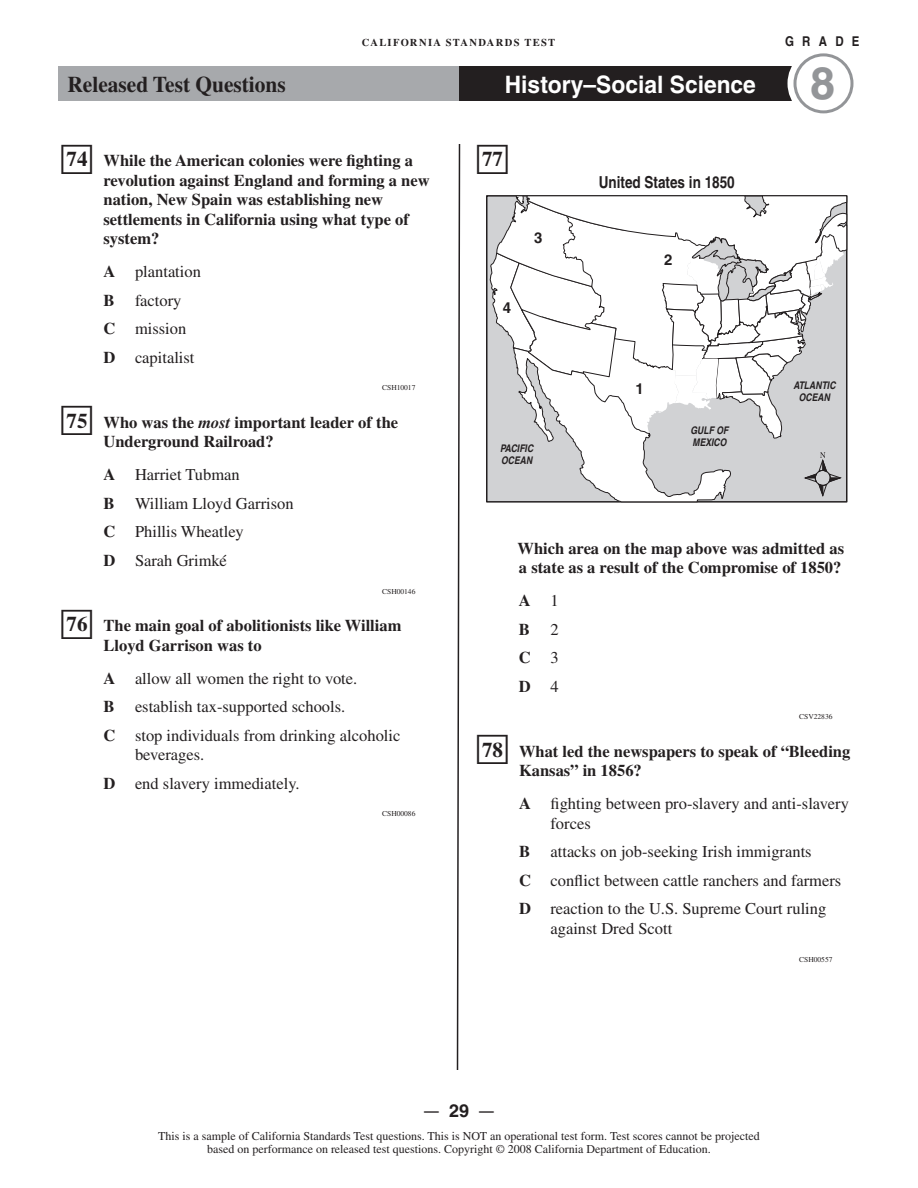
<style>
.page{position:relative;width:918px;height:1188px;background:#fff}
.page>*{position:absolute;margin:0;border:0;box-sizing:border-box;transform-origin:0 0}
.t1{font:700 24px "Helvetica";color:#fff;scale:.95 1}
.t2{font:700 22.5px "Times";color:#231f20;scale:.95 1}
.t3{font:700 21px "Times";color:#231f20}
.t4{font:condensed 18px "Helvetica";color:#231f20}
.t5{font:16.5px/28.5px "Times";color:#231f20}
.t6{font:700 16.5px/28.5px "Times";color:#231f20}
.t7{font:700 condensed 16.5px "Helvetica";color:#231f20}
.t8{font:700 15px "Helvetica";color:#231f20}
.t9{font:700 13.5px "Helvetica";letter-spacing:.715em;color:#231f20;scale:.85 1}
.t10{font:12px/13.5px "Times";color:#231f20;text-align:center}
.t11{font:italic 700 condensed 10.5px/12px "Helvetica";color:#231f20}
.t12{font:700 10.5px "Times";letter-spacing:.125em;color:#231f20}
.t13{font:7.5px "Times";color:#231f20}
.s1{font-size:45px;color:#939598}
.s2{font-size:21px}
.s3{font-weight:700}
.s4{font-style:italic}
.s5{font-weight:400}
.s6{font-weight:700;font-stretch:normal}
</style>
<div class="page">
<svg style="left:456px;top:144px;width:5px;height:926px"></svg>
<div style="left:58px;top:66px;width:401px;height:35px;background:#a7a9ac"></div>
<div style="left:459px;top:66px;width:396px;height:35px;background:#231f20"></div>
<svg style="left:789px;top:49px;width:69px;height:69px"></svg>
<div style="left:788px;top:47px;width:72px;height:72px;border:3px solid #fff;border-radius:50%"></div>
<div style="left:795px;top:55px;width:57px;height:57px;background:#fff;border-radius:50%"></div>
<div style="left:794px;top:53px;width:60px;height:60px;border:3px solid #939598;border-radius:50%"></div>
<svg style="left:489px;top:195px;width:359px;height:308px"></svg>
<p class="t12" style="left:362px;top:39px;width:195px">CALIFORNIA STANDARDS TEST</p>
<p class="t9" style="left:785px;top:37px;width:89px">GRADE</p>
<p class="t2" style="left:68px;top:76px;width:231px">Released Test Questions</p>
<p class="t1" style="left:505px;top:75px;width:349px">History–Social Science <span class="s1">8</span></p>
<p class="t6" style="left:67px;top:148px;width:348px"><span class="s2">74</span> While the American colonies were fighting a</p>
<p class="t6" style="left:104px;top:167px;width:328px">revolution against England and forming a new</p>
<p class="t6" style="left:104px;top:191px;width:307px;line-height:19.5px">nation, New Spain was establishing new settlements in California using what type of system?</p>
<p class="t5" style="left:104px;top:259px;width:99px"><span class="s3">A</span> plantation<br><span class="s3">B</span> factory<br><span class="s3">C</span> mission<br><span class="s3">D</span> capitalist</p>
<p class="t13" style="left:382px;top:385px;width:35px">CSH10017</p>
<p class="t6" style="left:67px;top:410px;width:333px"><span class="s2">75</span> Who was the <span class="s4">most</span> important leader of the</p>
<p class="t6" style="left:104px;top:429px;width:172px">Underground Railroad?</p>
<p class="t5" style="left:104px;top:462px;width:192px"><span class="s3">A</span> Harriet Tubman<br><span class="s3">B</span> William Lloyd Garrison<br><span class="s3">C</span> Phillis Wheatley<br><span class="s3">D</span> Sarah Grimké</p>
<p class="t13" style="left:382px;top:588px;width:35px">CSH00146</p>
<p class="t6" style="left:67px;top:613px;width:336px"><span class="s2">76</span> The main goal of abolitionists like William</p>
<p class="t6" style="left:104px;top:632px;width:160px">Lloyd Garrison was to</p>
<p class="t5" style="left:104px;top:665px;width:298px"><span class="s3">A</span> allow all women the right to vote.<br><span class="s3">B</span> establish tax-supported schools.<br><span class="s3">C</span> stop individuals from drinking alcoholic</p>
<p class="t5" style="left:104px;top:742px;width:198px;text-indent:32px">beverages.<br><span class="s3">D</span> end slavery immediately.</p>
<p class="t13" style="left:382px;top:811px;width:35px">CSH00086</p>
<p class="t3" style="left:482px;top:151px;width:22px">77</p>
<p class="t8" style="left:503px;top:302px;width:10px">4</p>
<p class="t8" style="left:534px;top:232px;width:10px">3</p>
<p class="t11" style="left:500px;top:444px;width:34px">PACIFIC<br>OCEAN</p>
<p class="t7" style="left:599px;top:176px;width:138px">United States in 1850</p>
<p class="t8" style="left:664px;top:254px;width:10px">2</p>
<p class="t8" style="left:636px;top:383px;width:10px">1</p>
<p class="t11" style="left:691px;top:426px;width:39px">GULF OF<br>MEXICO</p>
<p class="t11" style="left:793px;top:381px;width:44px;text-align:center">ATLANTIC<br>OCEAN</p>
<p class="t6" style="left:518px;top:535px;width:328px">Which area on the map above was admitted as</p>
<p class="t6" style="left:519px;top:555px;width:324px">a state as a result of the Compromise of 1850?</p>
<p class="t6" style="left:519px;top:588px;width:41px;text-align:justify">A <span class="s5">1<br></span>B <span class="s5">2<br></span>C <span class="s5">3<br></span>D <span class="s5">4</span></p>
<p class="t13" style="left:799px;top:714px;width:35px">CSV22836</p>
<p class="t6" style="left:482px;top:739px;width:370px"><span class="s2">78</span> What led the newspapers to speak of “Bleeding</p>
<p class="t6" style="left:519px;top:758px;width:124px">Kansas” in 1856?</p>
<p class="t5" style="left:551px;top:796px;width:300px;line-height:19.5px;text-indent:-32px"><span class="s3">A</span> fighting between pro-slavery and anti-slavery forces</p>
<p class="t5" style="left:519px;top:839px;width:324px"><span class="s3">B</span> attacks on job-seeking Irish immigrants<br><span class="s3">C</span> conflict between cattle ranchers and farmers<br><span class="s3">D</span> reaction to the U.S. Supreme Court ruling</p>
<p class="t5" style="left:551px;top:916px;width:123px">against Dred Scott</p>
<p class="t13" style="left:799px;top:956px;width:35px">CSH00557</p>
<p class="t4" style="left:424px;top:1104px;width:71px">— <span class="s6">29</span> —</p>
<p class="t10" style="left:158px;top:1130px;width:603px">This is a sample of California Standards Test questions. This is NOT an operational test form. Test scores cannot be projected based on performance on released test questions. Copyright © 2008 California Department of Education.</p>
</div>
